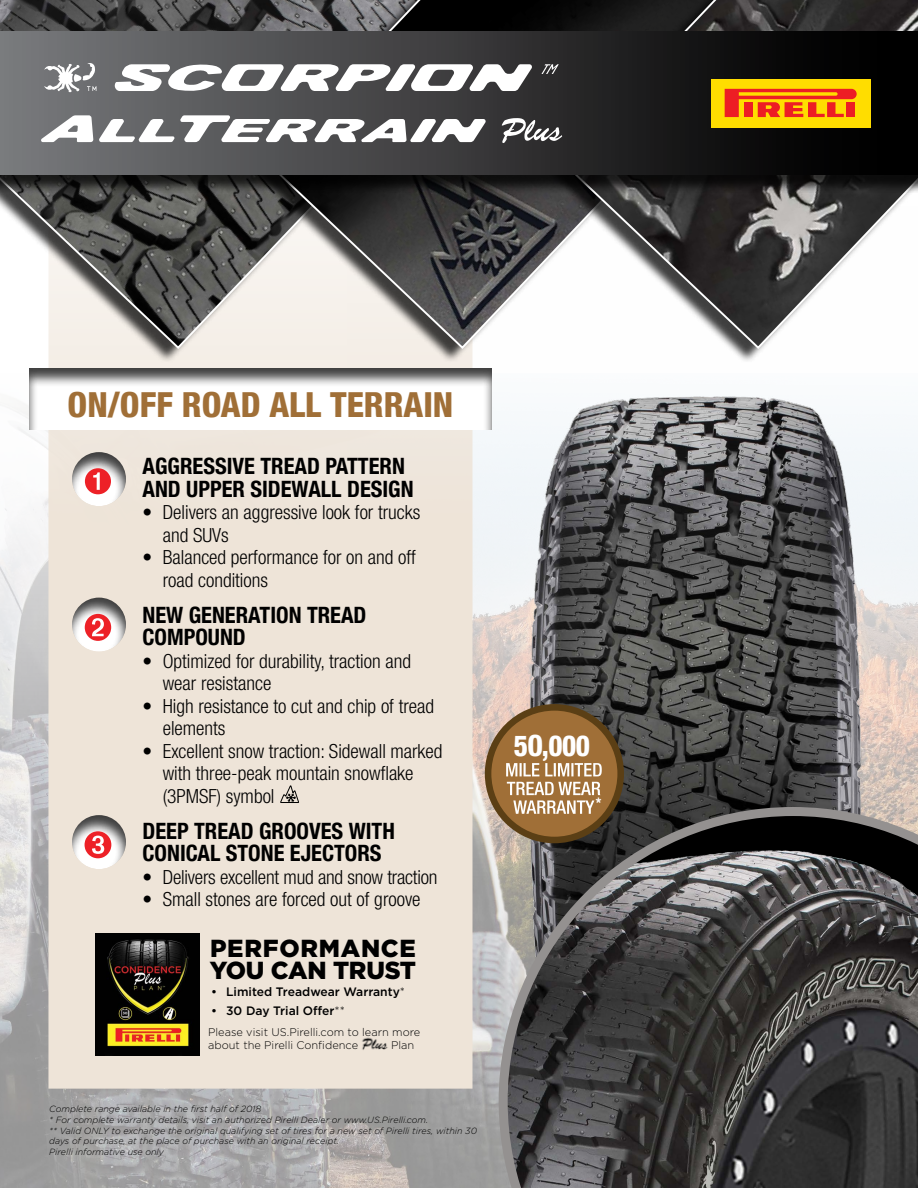
<style>
.page{position:relative;width:918px;height:1188px;background:#fff}
.page>*{position:absolute;margin:0;border:0;box-sizing:border-box;transform-origin:0 0}
.t1{font:800 condensed 34.5px "Helvetica Neue LT Com";color:#a06f37}
.t2{font:800 condensed 29.25px "Helvetica Neue LT Com";color:#fff;scale:.93 1}
.t3{font:900 24.6px/21.3px "Gotham";letter-spacing:.03em;color:#000}
.t4{font:700 condensed 22.5px/22.5px "Helvetica Neue LT Com";color:#000}
.t5{font:300 condensed 19.5px/22.5px "Helvetica Neue LT Com";color:#000}
.t6{font:800 condensed 14.55px "Helvetica Neue LT Com";color:#fff;scale:.93 1}
.t7{font:500 12.15px "Gotham";color:#000}
.t8{font:300 11.1px/13.4px "Gotham";color:#000}
.t9{font:italic 300 9px/10.8px "Gotham";color:#000}
.s1{font-weight:300}
</style>
<div class="page">
<img style="left:0;top:432px;width:347px;height:756px">
<img style="left:347px;top:396px;width:571px;height:792px">
<div style="left:48px;top:432px;width:424px;height:657px;background:#eee4d8"></div>
<div style="left:59px;top:441px;width:81px;height:66px;background:#000;opacity:.75"></div>
<div style="left:59px;top:586px;width:81px;height:66px;background:#000;opacity:.75"></div>
<div style="left:59px;top:804px;width:81px;height:66px;background:#000;opacity:.75"></div>
<div style="left:16px;top:358px;width:489px;height:74px;background:#000;opacity:.75"></div>
<svg style="left:85px;top:468px;width:26px;height:26px"></svg>
<svg style="left:85px;top:614px;width:26px;height:27px"></svg>
<svg style="left:85px;top:831px;width:26px;height:27px"></svg>
<svg style="left:499px;top:807px;width:419px;height:381px;background:#494847"></svg>
<div style="left:488px;top:707px;width:133px;height:133px;background:#a06f37;border-radius:50%"></div>
<div style="left:485px;top:704px;width:139px;height:139px;border:7px solid #5b3f15;border-radius:50%"></div>
<svg style="left:507px;top:782px;width:94px;height:32px"></svg>
<svg style="left:506px;top:763px;width:96px;height:13px"></svg>
<svg style="left:0;top:0;width:247px;height:350px;background:#82817f"></svg>
<div style="left:247px;top:0;width:603px;height:364px;background:#000;opacity:.75"></div>
<svg style="left:263px;top:0;width:280px;height:350px;background:#7c7b7a"></svg>
<div style="left:543px;top:0;width:375px;height:364px;background:#000;opacity:.75"></div>
<svg style="left:559px;top:0;width:359px;height:350px"></svg>
<svg style="left:280px;top:783px;width:19px;height:24px"></svg>
<img style="left:360px;top:1035px;width:31px;height:20px">
<img style="left:96px;top:934px;width:104px;height:122px">
<div style="left:0;top:34px;width:918px;height:159px;background:#000;opacity:.75"></div>
<div style="left:0;top:32px;width:918px;height:143px;background:linear-gradient(to right,#7a7a7e,#000)"></div>
<div style="left:711px;top:79px;width:159px;height:48px;background:#fd0"></div>
<svg style="left:725px;top:89px;width:132px;height:28px"></svg>
<div style="left:744px;top:102px;width:8px;height:15px;background:#ed1d24"></div>
<div style="left:846px;top:102px;width:8px;height:15px;background:#ed1d24"></div>
<svg style="left:44px;top:63px;width:52px;height:29px"></svg>
<svg style="left:502px;top:118px;width:60px;height:25px"></svg>
<svg style="left:541px;top:64px;width:18px;height:10px"></svg>
<svg style="left:114px;top:64px;width:418px;height:27px"></svg>
<svg style="left:41px;top:115px;width:52px;height:27px"></svg>
<svg style="left:99px;top:115px;width:387px;height:27px"></svg>
<h1 class="t1" style="left:68px;top:384px;width:387px">ON/OFF ROAD ALL TERRAIN</h1>
<p class="t4" style="left:142px;top:455px;width:273px">AGGRESSIVE TREAD PATTERN<br>AND UPPER SIDEWALL DESIGN</p>
<p class="t5" style="left:163px;top:501px;width:259px;text-indent:-20px">• Delivers an aggressive look for trucks and SUVs</p>
<p class="t5" style="left:163px;top:546px;width:255px;text-indent:-20px">• Balanced performance for on and off road conditions</p>
<p class="t4" style="left:142px;top:604px;width:226px">NEW GENERATION TREAD<br>COMPOUND</p>
<p class="t5" style="left:163px;top:650px;width:250px;text-indent:-20px">• Optimized for durability, traction and wear resistance</p>
<p class="t5" style="left:163px;top:695px;width:273px;text-indent:-20px">• High resistance to cut and chip of tread elements</p>
<p class="t5" style="left:163px;top:740px;width:281px;text-indent:-20px">• Excellent snow traction: Sidewall marked with three-peak mountain snowflake (3PMSF) symbol</p>
<p class="t4" style="left:142px;top:820px;width:254px">DEEP TREAD GROOVES WITH<br>CONICAL STONE EJECTORS</p>
<p class="t5" style="left:142px;top:866px;width:297px">• Delivers excellent mud and snow traction</p>
<p class="t5" style="left:142px;top:888px;width:280px">• Small stones are forced out of groove</p>
<p class="t3" style="left:210px;top:938px;width:208px">PERFORMANCE<br>YOU CAN TRUST</p>
<p class="t7" style="left:211px;top:983px;width:195px">• Limited Treadwear Warranty<span class="s1">*</span></p>
<p class="t7" style="left:211px;top:1003px;width:135px">• 30 Day Trial Offer<span class="s1">**</span></p>
<p class="t8" style="left:208px;top:1025px;width:214px">Please visit US.Pirelli.com to learn more about the Pirelli Confidence</p>
<p class="t8" style="left:391px;top:1038px;width:25px">Plan</p>
<p class="t9" style="left:49px;top:1103px;width:429px">Complete range available in the first half of 2018<br>* For complete warranty details, visit an authorized Pirelli Dealer or www.US.Pirelli.com.<br>** Valid ONLY to exchange the original qualifying set of tires for a new set of Pirelli tires, within 30 days of purchase, at the place of purchase with an original receipt.<br>Pirelli informative use only</p>
<h2 class="t2" style="left:514px;top:728px;width:83px">5O,000</h2>
<p class="t6" style="left:596px;top:794px;width:7px">*</p>
</div>
